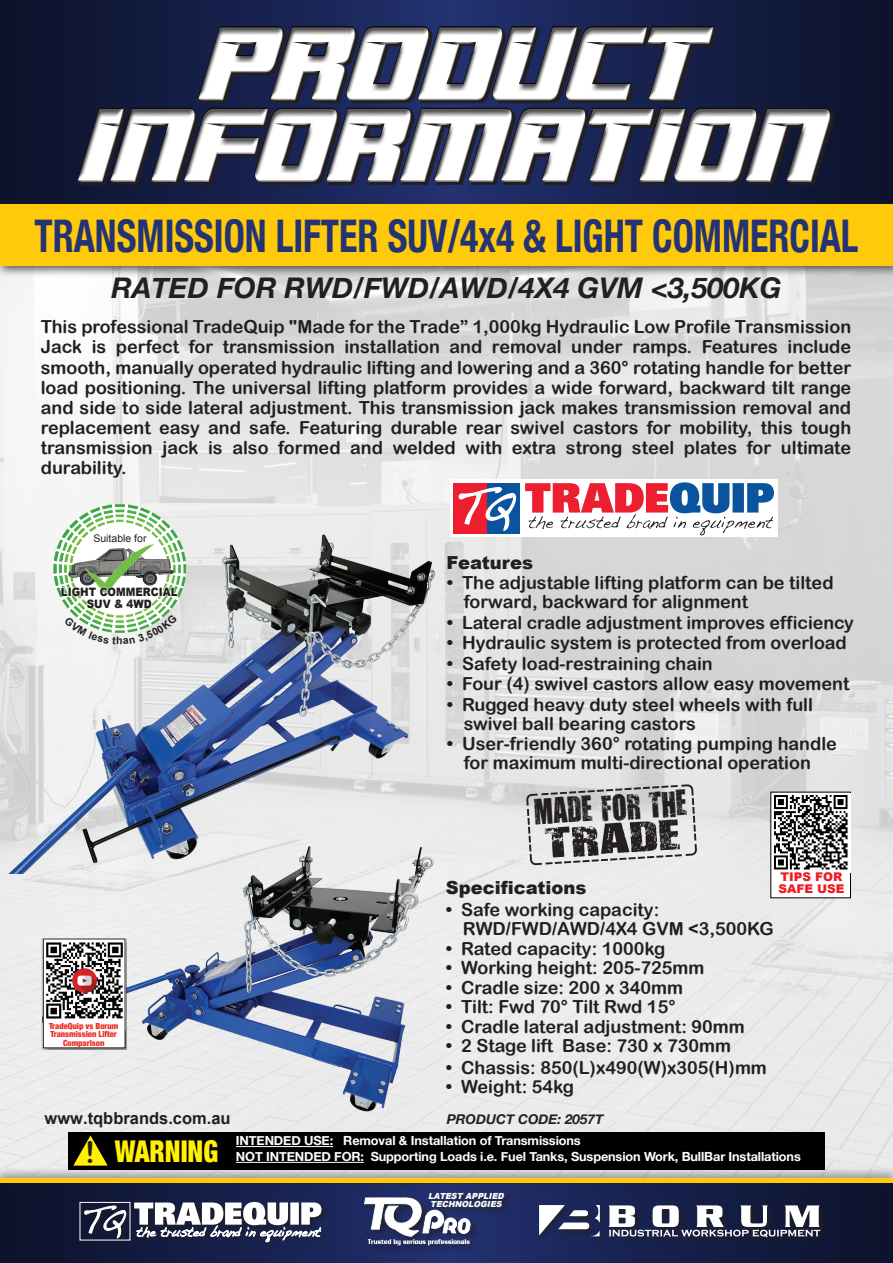
<style>
.page{position:relative;width:893px;height:1263px;background:#fff}
.page>*{position:absolute;margin:0;border:0;box-sizing:border-box;transform-origin:0 0}
.t1{font:126.45px "BESTINCLASS";letter-spacing:.02em;color:#fff;scale:.76 1}
.t2{font:700 condensed 45px "Helvetica Neue";color:#243374;scale:.85 1}
.t3{font:34.8px "You Are Loved";color:#231f20;scale:1.75 1}
.t4{font:900 condensed 30px "Helvetica Neue";color:#fff101;scale:.89 1}
.t5{font:29.85px "You Are Loved";color:#231f20}
.t6{font:italic 700 28.5px "Helvetica Neue";color:#231f20}
.t7{font:18px/20.1px "Arial Rounded MT Bold";color:#231f20}
.t8{font:900 18px "Arial";color:#231f20}
.t9{font:700 16.5px "Arial";color:#231f20}
.t10{font:italic 700 13.5px "Helvetica Neue";color:#231f20}
.t11{font:700 12.6px "Helvetica Neue";letter-spacing:-.01em;color:#fff}
.t12{font:900 12px/12px "Arial";color:#ee1d23}
.t13{font:900 11.55px/11.6px "Arial";color:#231f20;text-align:center;scale:.89 1}
.t14{font:10.5px "Arial";color:#231f20}
.t15{font:900 condensed 8.4px/8.4px "Helvetica Neue";color:#ee2e22;text-align:center}
.t16{font:italic 900 8.4px/7.9px "Arial";color:#fff;scale:.96 1}
.s1{font-family:"Arial Rounded MT Bold";font-weight:400;font-stretch:normal;color:#231f20}
</style>
<div class="page">
<img style="left:0;top:277px;width:893px;height:890px">
<svg style="left:0;top:0;width:893px;height:199px;background:#121a3d"></svg>
<svg style="left:0;top:1189px;width:893px;height:74px;background:#151e46"></svg>
<div style="left:0;top:199px;width:893px;height:78px;background:#231f20;opacity:.75"></div>
<div style="left:0;top:204px;width:893px;height:62px;background:#feca0a"></div>
<div style="left:73px;top:21px;width:763px;height:170px;background:#fff;opacity:.75"></div>
<div style="left:72px;top:17px;width:762px;height:170px;background:#231f20;opacity:.75"></div>
<div style="left:78px;top:1201px;width:251px;height:48px;background:#231f20;opacity:.75"></div>
<div style="left:79px;top:1202px;width:51px;height:38px;border:1px solid #fff"></div>
<svg style="left:84px;top:1205px;width:42px;height:34px"></svg>
<svg style="left:134px;top:1202px;width:187px;height:40px"></svg>
<div style="left:538px;top:1204px;width:289px;height:40px;background:#231f20;opacity:.75"></div>
<svg style="left:609px;top:1205px;width:211px;height:33px"></svg>
<svg style="left:539px;top:1205px;width:61px;height:31px"></svg>
<div style="left:0;top:1167px;width:893px;height:22px;background:#231f20;opacity:.75"></div>
<hr style="left:0;top:1179px;width:893px;height:4px;background:#feca0a">
<div style="left:427px;top:1190px;width:87px;height:26px;background:#231f20;opacity:.75"></div>
<div style="left:363px;top:1195px;width:117px;height:60px;background:#231f20;opacity:.75"></div>
<svg style="left:364px;top:1197px;width:107px;height:48px"></svg>
<div style="left:450px;top:480px;width:328px;height:57px;background:#fff"></div>
<div style="left:486px;top:483px;width:34px;height:50px;background:#0a549f"></div>
<div style="left:453px;top:483px;width:34px;height:50px;background:#ec1e2f"></div>
<svg style="left:458px;top:487px;width:59px;height:45px"></svg>
<svg style="left:525px;top:482px;width:249px;height:53px"></svg>
<svg style="left:526px;top:784px;width:172px;height:81px;background:#d9d9da"></svg>
<div style="left:771px;top:792px;width:79px;height:106px;background:#fff"></div>
<img style="left:773px;top:794px;width:75px;height:76px">
<div style="left:68px;top:1132px;width:757px;height:37px;background:#000"></div>
<hr style="left:236px;top:1146px;width:97px;height:1px;background:#fff">
<hr style="left:236px;top:1162px;width:128px;height:1px;background:#fff">
<svg style="left:73px;top:1135px;width:35px;height:30px"></svg>
<img style="left:0;top:526px;width:437px;height:347px">
<img style="left:42px;top:839px;width:429px;height:285px">
<svg style="left:42px;top:939px;width:85px;height:110px"></svg>
<div style="left:43px;top:939px;width:82px;height:109px;background:#fff"></div>
<img style="left:46px;top:942px;width:77px;height:77px">
<svg style="left:53px;top:504px;width:133px;height:140px"></svg>
<h1 class="t1" style="left:198px;top:-9px;width:657px">PRODUCT</h1>
<h1 class="t1" style="left:78px;top:72px;width:974px">INFORMATION</h1>
<h2 class="t2" style="left:34px;top:208px;width:971px">TRANSMISSION LIFTER SUV/4x4 &amp; LIGHT COMMERCIAL</h2>
<h3 class="t6" style="left:111px;top:270px;width:672px">RATED FOR RWD/FWD/AWD/4X4 GVM &lt;3,500KG</h3>
<p class="t7" style="left:41px;top:317px;width:812px;text-align:justify">This professional TradeQuip "Made for the Trade” 1,000kg Hydraulic Low Profile Transmission Jack is perfect for transmission installation and removal under ramps. Features include smooth, manually operated hydraulic lifting and lowering and a 360° rotating handle for better load positioning. The universal lifting platform provides a wide forward, backward tilt range and side to side lateral adjustment. This transmission jack makes transmission removal and replacement easy and safe. Featuring durable rear swivel castors for mobility, this tough transmission jack is also formed and welded with extra strong steel plates for ultimate durability.</p>
<p class="t14" style="left:93px;top:531px;width:55px">Suitable for</p>
<p class="t13" style="left:61px;top:586px;width:133px">LIGHT COMMERCIAL<br>SUV &amp; 4WD</p>
<p class="t15" style="left:49px;top:1021px;width:71px">TradeQuip vs Borum<br>Transmission Lifter<br>Comparison</p>
<p class="t9" style="left:45px;top:1107px;width:188px">www.tqbbrands.com.au</p>
<p class="t8" style="left:447px;top:549px;width:88px">Features</p>
<p class="t7" style="left:464px;top:573px;width:371px;line-height:18.8px;text-indent:-17px">• The adjustable lifting platform can be tilted forward, backward for alignment</p>
<p class="t7" style="left:447px;top:612px;width:408px">• Lateral cradle adjustment improves efficiency</p>
<p class="t7" style="left:447px;top:633px;width:402px">• Hydraulic system is protected from overload</p>
<p class="t7" style="left:447px;top:653px;width:268px">• Safety load-restraining chain</p>
<p class="t7" style="left:447px;top:674px;width:404px">• Four (4) swivel castors allow easy movement</p>
<p class="t7" style="left:464px;top:695px;width:351px;line-height:18.8px;text-indent:-17px">• Rugged heavy duty steel wheels with full swivel ball bearing castors</p>
<p class="t7" style="left:447px;top:734px;width:392px;line-height:18.8px;text-align:center">• User-friendly 360° rotating pumping handle for maximum multi-directional operation</p>
<h3 class="t5" style="left:532px;top:792px;width:155px;rotate:-4deg">MADE FOR THE</h3>
<h3 class="t3" style="left:543px;top:820px;width:79px;rotate:-4deg">TRADE</h3>
<p class="t8" style="left:446px;top:874px;width:142px">Specifications</p>
<p class="t12" style="left:778px;top:870px;width:67px">TIPS FOR<br>SAFE USE</p>
<p class="t7" style="left:463px;top:899px;width:313px;line-height:19.5px;text-indent:-17px">• Safe working capacity:<br>RWD/FWD/AWD/4X4 GVM &lt;3,500KG</p>
<p class="t7" style="left:446px;top:938px;width:221px">• Rated capacity: 1000kg</p>
<p class="t7" style="left:446px;top:958px;width:260px">• Working height: 205-725mm</p>
<p class="t7" style="left:446px;top:977px;width:239px">• Cradle size: 200 x 340mm</p>
<p class="t7" style="left:446px;top:997px;width:231px">• Tilt: Fwd 70° Tilt Rwd 15°</p>
<p class="t7" style="left:446px;top:1016px;width:300px">• Cradle lateral adjustment: 90mm</p>
<p class="t7" style="left:446px;top:1036px;width:287px">• 2 Stage lift Base: 730 x 730mm</p>
<p class="t7" style="left:446px;top:1057px;width:323px">• Chassis: 850(L)x490(W)x305(H)mm</p>
<p class="t7" style="left:446px;top:1077px;width:130px">• Weight: 54kg</p>
<p class="t10" style="left:447px;top:1110px;width:158px">PRODUCT CODE: 2057T</p>
<h3 class="t4" style="left:85px;top:1126px;width:151px"><span class="s1">!</span> WARNING</h3>
<p class="t11" style="left:236px;top:1131px;width:346px">INTENDED USE: Removal &amp; Installation of Transmissions</p>
<p class="t11" style="left:236px;top:1147px;width:566px">NOT INTENDED FOR: Supporting Loads i.e. Fuel Tanks, Suspension Work, BullBar Installations</p>
<p class="t16" style="left:428px;top:1191px;width:83px">LATEST APPLIED<br>TECHNOLOGIES</p>
</div>
